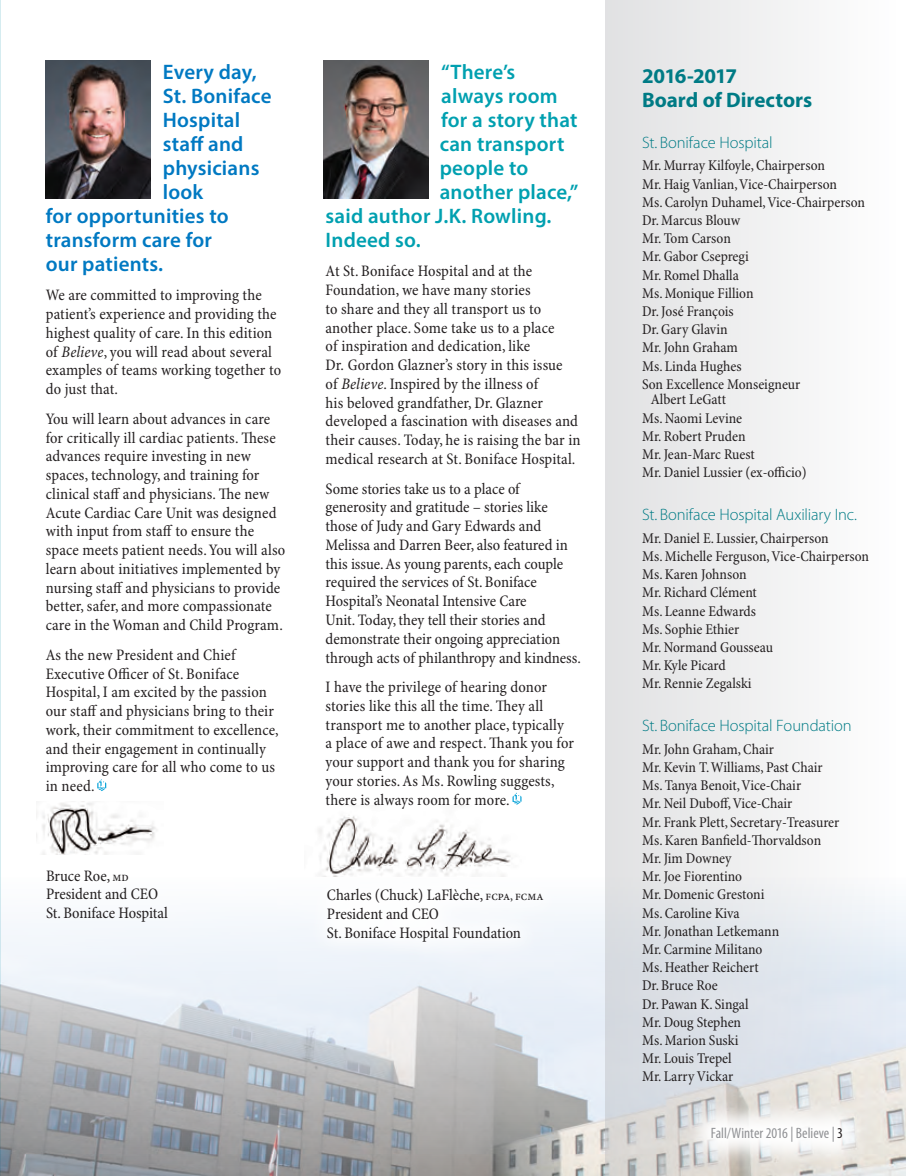
<style>
.page{position:relative;width:906px;height:1176px;background:#fff}
.page>*{position:absolute;margin:0;border:0;box-sizing:border-box;transform-origin:0 0}
.t1{font:600 21px "Myriad Pro";letter-spacing:.01em;color:#00a0b0}
.t2{font:600 21px "Myriad Pro";letter-spacing:.01em;color:#0079c2}
.Body_text{font:700 21px/24px "Myriad Pro";color:#007b85}
.Body_text-2{font:300 16.5px "Myriad Pro";letter-spacing:-.005em;color:#007b85}
.BODY{font:condensed 16.2px/18.8px "Minion Pro";letter-spacing:.005em;color:#231f20}
.BODY-2{font:condensed 15px/15.8px "Minion Pro";color:#231f20}
.t3{font:condensed 15px "Myriad Pro";color:#919295}
.s1{font-style:italic}
.s2{font-size:13.5px}
.s3{color:#231f20}
</style>
<div class="page">
<svg style="left:0;top:0;width:1px;height:1175px"></svg>
<img style="left:1px;top:912px;width:603px;height:263px">
<svg style="left:512px;top:792px;width:9px;height:12px"></svg>
<div style="left:306px;top:867px;width:257px;height:95px;background:#fff"></div>
<img style="left:42px;top:801px;width:114px;height:53px">
<img style="left:318px;top:816px;width:193px;height:60px">
<img style="left:46px;top:61px;width:104px;height:137px">
<img style="left:323px;top:61px;width:105px;height:137px">
<svg style="left:604px;top:0;width:301px;height:1175px;fill:#ededef"></svg>
<svg style="left:97px;top:779px;width:9px;height:11px"></svg>
<svg style="left:683px;top:1098px;width:186px;height:71px"></svg>
<p class="t2" style="left:163px;top:58px;width:95px">Every day,</p>
<p class="t2" style="left:163px;top:82px;width:110px">St. Boniface</p>
<p class="t2" style="left:163px;top:106px;width:79px">Hospital</p>
<p class="t2" style="left:163px;top:130px;width:82px">staff and</p>
<p class="t2" style="left:163px;top:154px;width:98px">physicians</p>
<p class="t2" style="left:163px;top:178px;width:42px">look</p>
<p class="t2" style="left:46px;top:202px;width:184px">for opportunities to</p>
<p class="t2" style="left:46px;top:226px;width:167px">transform care for</p>
<p class="t2" style="left:46px;top:250px;width:119px">our patients.</p>
<p class="BODY" style="left:46px;top:286px;width:237px">We are committed to improving the patient’s experience and providing the highest quality of care. In this edition of <span class="s1">Believe</span>, you will read about several examples of teams working together to do just that.</p>
<p class="BODY" style="left:46px;top:410px;width:241px">You will learn about advances in care for critically ill cardiac patients. These advances require investing in new spaces, technology, and training for clinical staff and physicians. The new Acute Cardiac Care Unit was designed with input from staff to ensure the space meets patient needs. You will also learn about initiatives implemented by nursing staff and physicians to provide better, safer, and more compassionate care in the Woman and Child Program.</p>
<p class="BODY" style="left:46px;top:645px;width:234px">As the new President and Chief<br>Executive Officer of St. Boniface<br>Hospital, I am excited by the passion our staff and physicians bring to their work, their commitment to excellence, and their engagement in continually improving care for all who come to us in need.</p>
<p class="BODY" style="left:46px;top:866px;width:123px">Bruce Roe, <span class="s2">md<br></span>President and CEO<br>St. Boniface Hospital</p>
<p class="t1" style="left:441px;top:58px;width:75px">“There’s</p>
<p class="t1" style="left:441px;top:82px;width:118px">always room</p>
<p class="t1" style="left:441px;top:106px;width:138px">for a story that</p>
<p class="t1" style="left:439px;top:130px;width:126px">can transport</p>
<p class="t1" style="left:439px;top:154px;width:90px">people to</p>
<p class="t1" style="left:439px;top:178px;width:140px">another place,”</p>
<p class="t1" style="left:325px;top:202px;width:227px">said author J.K. Rowling.</p>
<p class="t1" style="left:325px;top:226px;width:96px">Indeed so.</p>
<p class="BODY" style="left:325px;top:262px;width:256px">At St. Boniface Hospital and at the Foundation, we have many stories<br>to share and they all transport us to another place. Some take us to a place<br>of inspiration and dedication, like<br>Dr. Gordon Glazner’s story in this issue<br>of <span class="s1">Believe</span>. Inspired by the illness of<br>his beloved grandfather, Dr. Glazner developed a fascination with diseases and their causes. Today, he is raising the bar in medical research at St. Boniface Hospital.</p>
<p class="BODY" style="left:325px;top:479px;width:257px">Some stories take us to a place of generosity and gratitude – stories like those of Judy and Gary Edwards and Melissa and Darren Beer, also featured in this issue. As young parents, each couple required the services of St. Boniface Hospital’s Neonatal Intensive Care<br>Unit. Today, they tell their stories and demonstrate their ongoing appreciation through acts of philanthropy and kindness.</p>
<p class="BODY" style="left:325px;top:678px;width:250px">I have the privilege of hearing donor stories like this all the time. They all transport me to another place, typically a place of awe and respect. Thank you for your support and thank you for sharing your stories. As Ms. Rowling suggests, there is always room for more.</p>
<p class="BODY" style="left:327px;top:886px;width:218px">Charles (Chuck) LaFlèche, <span class="s2">fcpa, fcma<br></span>President and CEO<br>St. Boniface Hospital Foundation</p>
<p class="Body_text" style="left:641px;top:63px;width:171px">2016-2017<br>Board of Directors</p>
<p class="Body_text-2" style="left:641px;top:133px;width:132px">St. Boniface Hospital</p>
<p class="BODY-2" style="left:641px;top:158px;width:184px">Mr. Murray Kilfoyle, Chairperson</p>
<p class="BODY-2" style="left:641px;top:176px;width:196px">Mr. Haig Vanlian, Vice-Chairperson</p>
<p class="BODY-2" style="left:641px;top:195px;width:224px">Ms. Carolyn Duhamel, Vice-Chairperson</p>
<p class="BODY-2" style="left:641px;top:213px;width:100px">Dr. Marcus Blouw</p>
<p class="BODY-2" style="left:641px;top:231px;width:90px">Mr. Tom Carson</p>
<p class="BODY-2" style="left:641px;top:249px;width:108px">Mr. Gabor Csepregi</p>
<p class="BODY-2" style="left:641px;top:267px;width:98px">Mr. Romel Dhalla</p>
<p class="BODY-2" style="left:641px;top:285px;width:113px">Ms. Monique Fillion</p>
<p class="BODY-2" style="left:641px;top:304px;width:93px">Dr. José François</p>
<p class="BODY-2" style="left:641px;top:322px;width:87px">Dr. Gary Glavin</p>
<p class="BODY-2" style="left:641px;top:340px;width:97px">Mr. John Graham</p>
<p class="BODY-2" style="left:641px;top:358px;width:101px">Ms. Linda Hughes</p>
<p class="BODY-2" style="left:650px;top:376px;width:151px;text-indent:-9px">Son Excellence Monseigneur<br>Albert LeGatt</p>
<p class="BODY-2" style="left:641px;top:410px;width:101px">Ms. Naomi Levine</p>
<p class="BODY-2" style="left:641px;top:428px;width:105px">Mr. Robert Pruden</p>
<p class="BODY-2" style="left:641px;top:447px;width:114px">Mr. Jean-Marc Ruest</p>
<p class="BODY-2" style="left:641px;top:465px;width:166px">Mr. Daniel Lussier (ex-officio)</p>
<p class="Body_text-2" style="left:641px;top:505px;width:216px">St. Boniface Hospital Auxiliary Inc.</p>
<p class="BODY-2" style="left:641px;top:530px;width:188px">Mr. Daniel E. Lussier, Chairperson</p>
<p class="BODY-2" style="left:641px;top:548px;width:228px">Ms. Michelle Ferguson, Vice-Chairperson</p>
<p class="BODY-2" style="left:641px;top:567px;width:106px">Ms. Karen Johnson</p>
<p class="BODY-2" style="left:641px;top:585px;width:116px">Mr. Richard Clément</p>
<p class="BODY-2" style="left:641px;top:603px;width:115px">Ms. Leanne Edwards</p>
<p class="BODY-2" style="left:641px;top:621px;width:99px">Ms. Sophie Ethier</p>
<p class="BODY-2" style="left:641px;top:639px;width:132px">Mr. Normand Gousseau</p>
<p class="BODY-2" style="left:641px;top:658px;width:85px">Mr. Kyle Picard</p>
<p class="BODY-2" style="left:641px;top:676px;width:111px">Mr. Rennie Zegalski</p>
<p class="Body_text-2" style="left:641px;top:716px;width:211px">St. Boniface Hospital Foundation</p>
<p class="BODY-2" style="left:641px;top:741px;width:133px">Mr. John Graham, Chair</p>
<p class="BODY-2" style="left:641px;top:759px;width:182px">Mr. Kevin T. Williams, Past Chair</p>
<p class="BODY-2" style="left:641px;top:777px;width:160px">Ms. Tanya Benoit, Vice-Chair</p>
<p class="BODY-2" style="left:641px;top:796px;width:152px">Mr. Neil Duboff, Vice-Chair</p>
<p class="BODY-2" style="left:641px;top:814px;width:199px">Mr. Frank Plett, Secretary-Treasurer</p>
<p class="BODY-2" style="left:641px;top:832px;width:180px">Ms. Karen Banfield-Thorvaldson</p>
<p class="BODY-2" style="left:641px;top:850px;width:91px">Mr. Jim Downey</p>
<p class="BODY-2" style="left:641px;top:868px;width:101px">Mr. Joe Fiorentino</p>
<p class="BODY-2" style="left:641px;top:887px;width:124px">Mr. Domenic Grestoni</p>
<p class="BODY-2" style="left:641px;top:905px;width:99px">Ms. Caroline Kiva</p>
<p class="BODY-2" style="left:641px;top:923px;width:138px">Mr. Jonathan Letkemann</p>
<p class="BODY-2" style="left:641px;top:941px;width:122px">Mr. Carmine Militano</p>
<p class="BODY-2" style="left:641px;top:959px;width:118px">Ms. Heather Reichert</p>
<p class="BODY-2" style="left:641px;top:977px;width:77px">Dr. Bruce Roe</p>
<p class="BODY-2" style="left:641px;top:996px;width:108px">Dr. Pawan K. Singal</p>
<p class="BODY-2" style="left:641px;top:1014px;width:100px">Mr. Doug Stephen</p>
<p class="BODY-2" style="left:641px;top:1032px;width:98px">Ms. Marion Suski</p>
<p class="BODY-2" style="left:641px;top:1050px;width:91px">Mr. Louis Trepel</p>
<p class="BODY-2" style="left:641px;top:1068px;width:93px">Mr. Larry Vickar</p>
<p class="t3" style="left:710px;top:1124px;width:133px">Fall/Winter 2016 | Believe |<span class="s3">3</span></p>
</div>
